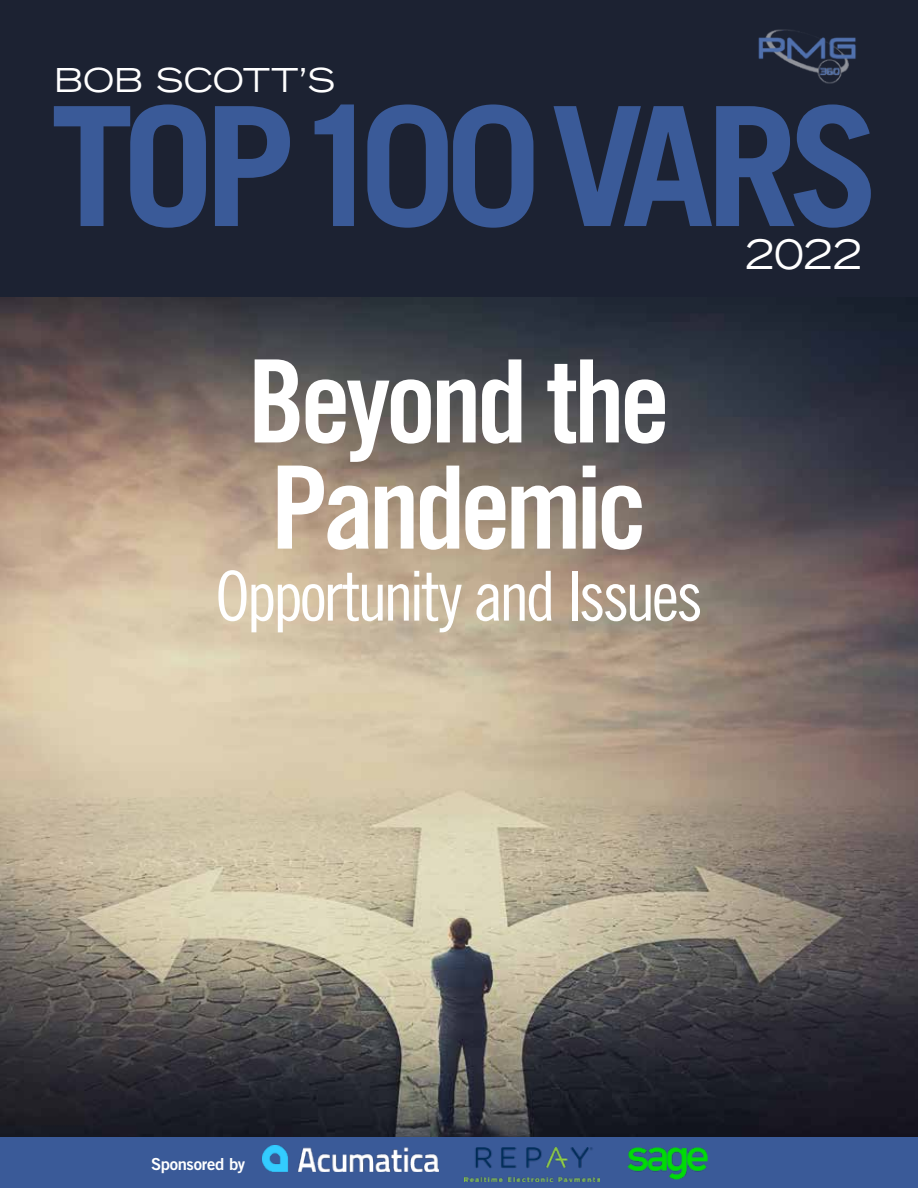
<style>
.page{position:relative;width:918px;height:1188px;background:#fff}
.page>*{position:absolute;margin:0;border:0;box-sizing:border-box;transform-origin:0 0}
.t1{font:700 166.05px "Trade Gothic LT Std";letter-spacing:-.06em;color:#3a5a98}
.t2{font:115.05px/106.2px "Trade Gothic LT Std Bd Cn 20";letter-spacing:-.045em;color:#fff}
.t3{font:69px "Trade Gothic LT Std Cn 18";letter-spacing:-.055em;color:#fff}
.t4{font:expanded 40.5px "Trade Gothic LT Std";color:#fff}
.t5{font:expanded 33px "Trade Gothic LT Std";color:#fff}
.t6{font:16.65px "Trade Gothic LT Std Bd 2";letter-spacing:-.015em;color:#fff}
</style>
<div class="page">
<img style="left:0;top:296px;width:918px;height:841px">
<div style="left:0;top:0;width:918px;height:296px;background:#1c2232"></div>
<img style="left:758px;top:29px;width:98px;height:55px">
<div style="left:0;top:1137px;width:918px;height:51px;background:#3a5a98"></div>
<img style="left:464px;top:1147px;width:135px;height:35px">
<img style="left:627px;top:1148px;width:81px;height:31px">
<img style="left:262px;top:1146px;width:177px;height:26px">
<p class="t5" style="left:54px;top:59px;width:283px">BOB SCOTT’S</p>
<h1 class="t1" style="left:51px;top:65px;width:831px">TOP100VARS</h1>
<h2 class="t2" style="left:248px;top:347px;width:424px">Beyond the<br>Pandemic</h2>
<p class="t3" style="left:215px;top:555px;width:489px">Opportunity and Issues</p>
<p class="t4" style="left:745px;top:228px;width:118px">2022</p>
<p class="t6" style="left:151px;top:1153px;width:96px">Sponsored by</p>
</div>
